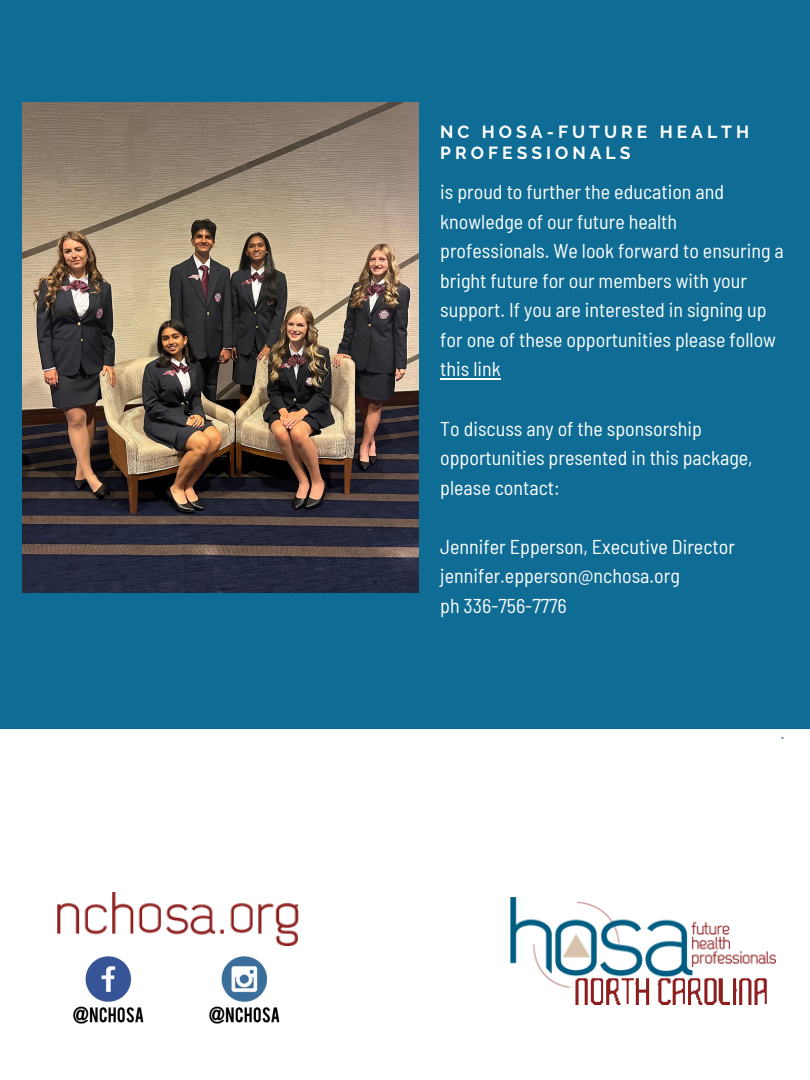
<style>
.page{position:relative;width:810px;height:1080px;background:#fff}
.page>*{position:absolute;margin:0;border:0;box-sizing:border-box;transform-origin:0 0}
.t1{font:semi-condensed 20px/29.5px "Barlow";color:#fff}
.t2{font:700 17.5px/21.1px "Raleway";letter-spacing:.23em;color:#fff}
.t3{font:semi-condensed 15px "Barlow";color:#073782}
</style>
<div class="page">
<div style="left:0;top:0;width:810px;height:728px;background:#0f6c94"></div>
<img style="left:511px;top:898px;width:265px;height:107px">
<img style="left:58px;top:893px;width:240px;height:52px">
<img style="left:209px;top:956px;width:71px;height:68px">
<img style="left:73px;top:956px;width:71px;height:68px">
<img style="left:22px;top:102px;width:396px;height:491px">
<hr style="left:440px;top:378px;width:61px;height:2px;background:#fff">
<h1 class="t2" style="left:440px;top:121px;width:310px">NC HOSA-FUTURE HEALTH<br>PROFESSIONALS</h1>
<p class="t1" style="left:440px;top:177px;width:345px">is proud to further the education and knowledge of our future health professionals. We look forward to ensuring a bright future for our members with your support. If you are interested in signing up for one of these opportunities please follow this link</p>
<p class="t1" style="left:440px;top:413px;width:314px">To discuss any of the sponsorship opportunities presented in this package, please contact:</p>
<p class="t1" style="left:440px;top:531px;width:296px">Jennifer Epperson, Executive Director jennifer.epperson@nchosa.org<br>ph 336-756-7776</p>
<p class="t3" style="left:781px;top:724px;width:5px">.</p>
</div>
